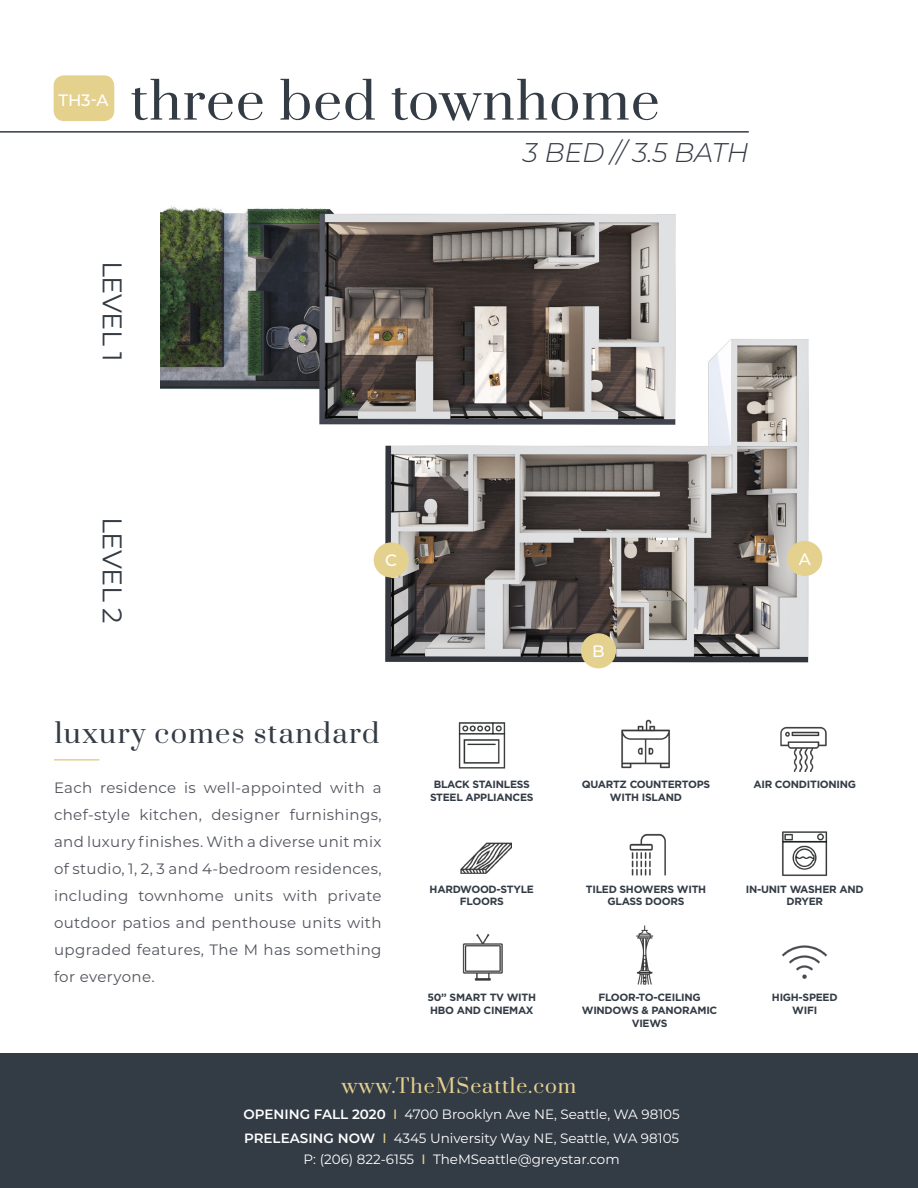
<style>
.page{position:relative;width:918px;height:1188px;background:#fff}
.page>*{position:absolute;margin:0;border:0;box-sizing:border-box;transform-origin:0 0}
.t1{font:51px "Prata";letter-spacing:.025em;color:#333b45}
.t2{font:27px "Prata";letter-spacing:.05em;color:#333b45}
.t3{font:italic 300 27px "Montserrat";letter-spacing:-.01em;color:#333b45}
.t4{font:27px "Montserrat";letter-spacing:-.015em;color:#333b45}
.t5{font:19.5px "Prata";letter-spacing:.05em;color:#e5d18e}
.t6{font:500 16.5px "Montserrat";color:#fff}
.t7{font:15px/27px "Montserrat";letter-spacing:.025em;color:#51545c;text-align:justify}
.t8{font:13.5px "Montserrat";color:#fff}
.t9{font:700 10.5px/12.6px "Gotham";letter-spacing:-.025em;color:#333b45;text-align:center}
.s1{font-weight:600}
.s2{font-weight:500;color:#e5d18e}
</style>
<div class="page">
<div style="left:0;top:1053px;width:918px;height:135px;background:#333b45"></div>
<img style="left:373px;top:339px;width:450px;height:330px">
<hr style="left:54px;top:759px;width:45px;height:2px;background:#e5d18e">
<img style="left:160px;top:206px;width:520px;height:224px">
<img style="left:458px;top:722px;width:48px;height:47px">
<img style="left:621px;top:719px;width:49px;height:50px">
<img style="left:780px;top:726px;width:47px;height:46px">
<img style="left:460px;top:842px;width:52px;height:32px">
<img style="left:629px;top:833px;width:37px;height:43px">
<img style="left:782px;top:831px;width:46px;height:45px">
<img style="left:462px;top:934px;width:41px;height:47px">
<img style="left:636px;top:925px;width:18px;height:59px">
<img style="left:782px;top:945px;width:45px;height:34px">
<div style="left:54px;top:75px;width:60px;height:46px;background:#e5d18e;border-radius:10px"></div>
<hr style="left:0;top:131px;width:749px;height:2px;background:#333b45">
<div style="left:787px;top:541px;width:35px;height:35px;background:#e5d18e;border-radius:50%"></div>
<div style="left:581px;top:633px;width:35px;height:35px;background:#e5d18e;border-radius:50%"></div>
<div style="left:374px;top:542px;width:35px;height:36px;background:#e5d18e;border-radius:50%"></div>
<p class="t6" style="left:59px;top:88px;width:51px">TH3-A</p>
<p class="t1" style="left:131px;top:58px;width:531px">three bed townhome</p>
<p class="t3" style="left:523px;top:134px;width:227px">3 BED // 3.5 BATH</p>
<p class="t4" style="left:131px;top:261px;width:103px;rotate:90deg">LEVEL 1</p>
<p class="t4" style="left:131px;top:517px;width:108px;rotate:90deg">LEVEL 2</p>
<p class="t6" style="left:385px;top:549px;width:13px">C</p>
<p class="t2" style="left:55px;top:711px;width:326px">luxury comes standard</p>
<p class="t6" style="left:592px;top:640px;width:14px">B</p>
<p class="t6" style="left:799px;top:548px;width:14px">A</p>
<p class="t7" style="left:54px;top:773px;width:329px">Each residence is well-appointed with a chef-style kitchen, designer furnishings, and luxury finishes. With a diverse unit mix of studio, 1, 2, 3 and 4-bedroom residences, including townhome units with private outdoor patios and penthouse units with upgraded features, The M has something for everyone.</p>
<p class="t9" style="left:430px;top:778px;width:105px">BLACK STAINLESS<br>STEEL APPLIANCES</p>
<p class="t9" style="left:582px;top:778px;width:130px">QUARTZ COUNTERTOPS</p>
<p class="t9" style="left:753px;top:778px;width:104px">AIR CONDITIONING</p>
<p class="t9" style="left:610px;top:791px;width:74px">WITH ISLAND</p>
<p class="t9" style="left:430px;top:882px;width:106px">HARDWOOD-STYLE</p>
<p class="t9" style="left:460px;top:895px;width:45px">FLOORS</p>
<p class="t9" style="left:428px;top:991px;width:110px">50” SMART TV WITH</p>
<p class="t9" style="left:430px;top:1004px;width:105px">HBO AND CINEMAX</p>
<p class="t9" style="left:586px;top:882px;width:122px">TILED SHOWERS WITH<br>GLASS DOORS</p>
<p class="t9" style="left:746px;top:882px;width:119px">IN-UNIT WASHER AND<br>DRYER</p>
<p class="t9" style="left:582px;top:991px;width:137px">FLOOR-TO-CEILING<br>WINDOWS &amp; PANORAMIC<br>VIEWS</p>
<p class="t9" style="left:772px;top:991px;width:67px">HIGH-SPEED</p>
<p class="t9" style="left:792px;top:1004px;width:26px">WIFI</p>
<p class="t5" style="left:342px;top:1070px;width:236px">www.TheMSeattle.com</p>
<p class="t8" style="left:243px;top:1105px;width:438px"><span class="s1">OPENING FALL 2020</span> <span class="s2">I</span> 4700 Brooklyn Ave NE, Seattle, WA 98105</p>
<p class="t8" style="left:244px;top:1129px;width:437px"><span class="s1">PRELEASING NOW</span> <span class="s2">I</span> 4345 University Way NE, Seattle, WA 98105</p>
<p class="t8" style="left:304px;top:1150px;width:318px">P: (206) 822-6155 <span class="s2">I</span> TheMSeattle@greystar.com</p>
</div>
